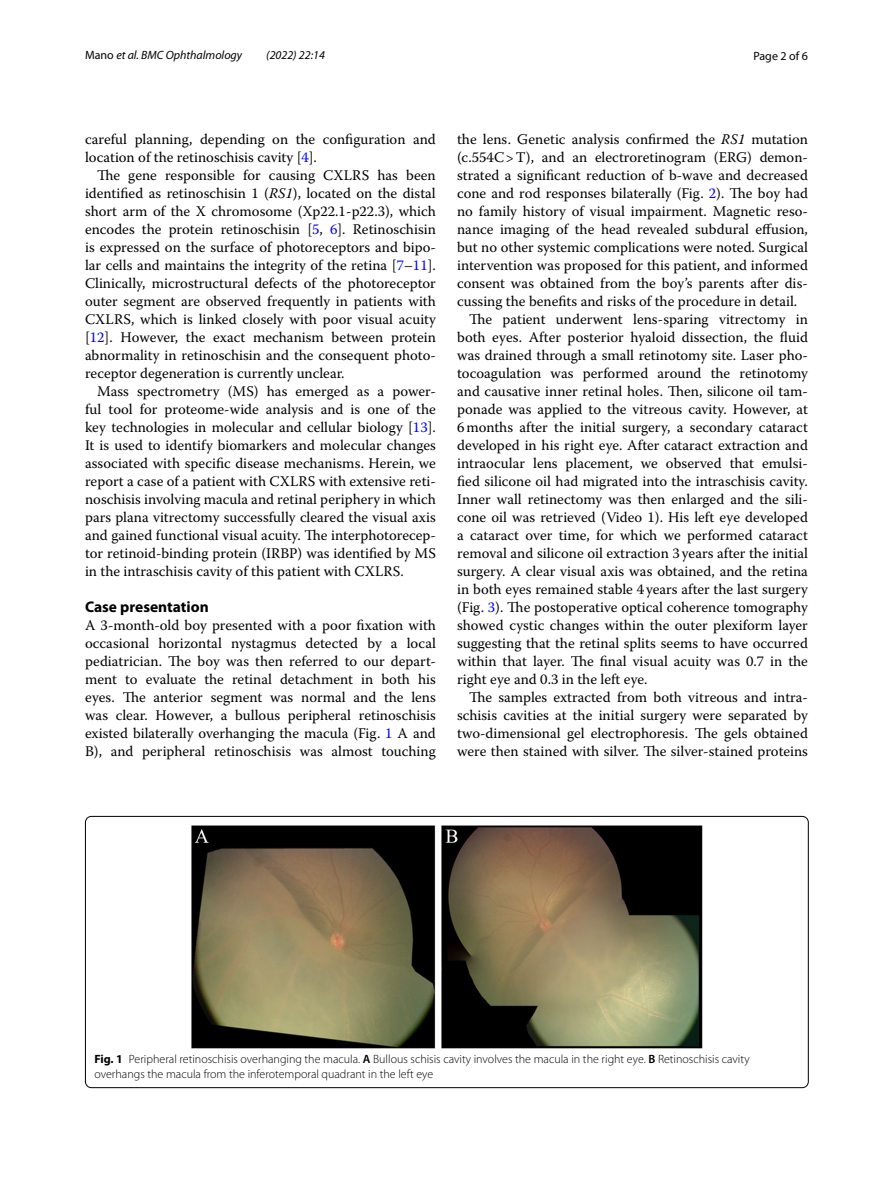
<style>
.page{position:relative;width:893px;height:1187px;background:#fff}
.page>*{position:absolute;margin:0;border:0;box-sizing:border-box;transform-origin:0 0}
.t1{font:700 15.45px "Myriad Pro";color:#000}
.t2{font:14.7px/18px "Warnock Pro";color:#000;text-align:justify}
.t3{font:300 12px/15px "Myriad Pro";color:#000}
.t4{font:italic 12px "Myriad Pro";color:#000}
.t5{font:12px "Myriad Pro";color:#000}
.s1{font-style:normal}
.s2{color:#00f}
.s3{font-style:italic}
.s4{font-weight:700}
.s5{font-weight:600}
</style>
<div class="page">
<img style="left:192px;top:825px;width:510px;height:222px">
<div style="left:85px;top:816px;width:723px;height:271px;border:1px solid #000;border-radius:6px"></div>
<p class="t4" style="left:85px;top:48px;width:159px"><span class="s1">Mano</span> et al. BMC Ophthalmology</p>
<p class="t4" style="left:266px;top:48px;width:60px">(2022) 22:14</p>
<p class="t5" style="left:753px;top:48px;width:56px">Page 2 of 6</p>
<p class="t2" style="left:85px;top:130px;width:352px">careful planning, depending on the configuration and location of the retinoschisis cavity [<span class="s2">4</span>].</p>
<p class="t2" style="left:85px;top:166px;width:352px;text-indent:12px">The gene responsible for causing CXLRS has been identified as retinoschisin 1 (<span class="s3">RS1</span>), located on the distal short arm of the X chromosome (Xp22.1-p22.3), which encodes the protein retinoschisin [<span class="s2">5</span>, <span class="s2">6</span>]. Retinoschisin is expressed on the surface of photoreceptors and bipo&shy;lar cells and maintains the integrity of the retina [<span class="s2">7</span>–<span class="s2">11</span>].<br>Clinically, microstructural defects of the photoreceptor outer segment are observed frequently in patients with CXLRS, which is linked closely with poor visual acuity [<span class="s2">12</span>]. However, the exact mechanism between protein abnormality in retinoschisin and the consequent photo&shy;receptor degeneration is currently unclear.</p>
<p class="t2" style="left:85px;top:382px;width:352px;text-indent:12px">Mass spectrometry (MS) has emerged as a power&shy;ful tool for proteome-wide analysis and is one of the key technologies in molecular and cellular biology [<span class="s2">13</span>].<br>It is used to identify biomarkers and molecular changes associated with specific disease mechanisms. Herein, we report a case of a patient with CXLRS with extensive reti&shy;noschisis involving macula and retinal periphery in which pars plana vitrectomy successfully cleared the visual axis and gained functional visual acuity. The interphotorecep&shy;tor retinoid-binding protein (IRBP) was identified by MS in the intraschisis cavity of this patient with CXLRS.</p>
<p class="t1" style="left:85px;top:596px;width:125px">Case presentation</p>
<p class="t2" style="left:85px;top:616px;width:352px">A 3-month-old boy presented with a poor fixation with occasional horizontal nystagmus detected by a local pediatrician. The boy was then referred to our depart&shy;ment to evaluate the retinal detachment in both his eyes. The anterior segment was normal and the lens was clear. However, a bullous peripheral retinoschisis existed bilaterally overhanging the macula (Fig. <span class="s2">1</span> A and B), and peripheral retinoschisis was almost touching</p>
<p class="t2" style="left:457px;top:130px;width:352px">the lens. Genetic analysis confirmed the <span class="s3">RS1</span> mutation</p>
<p class="t2" style="left:457px;top:148px;width:352px">(c.554C&gt;T), and an electroretinogram (ERG) demon-</p>
<p class="t2" style="left:457px;top:166px;width:352px">strated a significant reduction of b-wave and decreased</p>
<p class="t2" style="left:457px;top:184px;width:352px">cone and rod responses bilaterally (Fig. <span class="s2">2</span>). The boy had</p>
<p class="t2" style="left:457px;top:202px;width:352px">no family history of visual impairment. Magnetic reso-</p>
<p class="t2" style="left:457px;top:220px;width:352px">nance imaging of the head revealed subdural effusion,</p>
<p class="t2" style="left:457px;top:238px;width:352px">but no other systemic complications were noted. Surgical</p>
<p class="t2" style="left:457px;top:256px;width:352px">intervention was proposed for this patient, and informed</p>
<p class="t2" style="left:457px;top:274px;width:352px">consent was obtained from the boy’s parents after dis-</p>
<p class="t2" style="left:457px;top:292px;width:342px">cussing the benefits and risks of the procedure in detail.</p>
<p class="t2" style="left:469px;top:310px;width:340px">The patient underwent lens-sparing vitrectomy in</p>
<p class="t2" style="left:457px;top:328px;width:352px">both eyes. After posterior hyaloid dissection, the fluid</p>
<p class="t2" style="left:457px;top:346px;width:352px">was drained through a small retinotomy site. Laser pho-</p>
<p class="t2" style="left:457px;top:364px;width:352px">tocoagulation was performed around the retinotomy</p>
<p class="t2" style="left:457px;top:382px;width:352px">and causative inner retinal holes. Then, silicone oil tam-</p>
<p class="t2" style="left:457px;top:400px;width:352px">ponade was applied to the vitreous cavity. However, at</p>
<p class="t2" style="left:457px;top:418px;width:352px">6months after the initial surgery, a secondary cataract</p>
<p class="t2" style="left:457px;top:436px;width:352px">developed in his right eye. After cataract extraction and</p>
<p class="t2" style="left:457px;top:454px;width:352px">intraocular lens placement, we observed that emulsi-</p>
<p class="t2" style="left:457px;top:472px;width:352px">fied silicone oil had migrated into the intraschisis cavity.</p>
<p class="t2" style="left:457px;top:490px;width:352px">Inner wall retinectomy was then enlarged and the sili-</p>
<p class="t2" style="left:457px;top:508px;width:352px">cone oil was retrieved (Video 1). His left eye developed</p>
<p class="t2" style="left:457px;top:526px;width:352px">a cataract over time, for which we performed cataract</p>
<p class="t2" style="left:457px;top:544px;width:352px">removal and silicone oil extraction 3years after the initial</p>
<p class="t2" style="left:457px;top:562px;width:352px">surgery. A clear visual axis was obtained, and the retina</p>
<p class="t2" style="left:457px;top:580px;width:352px">in both eyes remained stable 4 years after the last surgery</p>
<p class="t2" style="left:457px;top:598px;width:352px">(Fig. <span class="s2">3</span>). The postoperative optical coherence tomography</p>
<p class="t2" style="left:457px;top:616px;width:352px">showed cystic changes within the outer plexiform layer</p>
<p class="t2" style="left:457px;top:634px;width:352px">suggesting that the retinal splits seems to have occurred</p>
<p class="t2" style="left:457px;top:652px;width:352px">within that layer. The final visual acuity was 0.7 in the</p>
<p class="t2" style="left:457px;top:670px;width:192px">right eye and 0.3 in the left eye.</p>
<p class="t2" style="left:469px;top:688px;width:340px">The samples extracted from both vitreous and intra-</p>
<p class="t2" style="left:457px;top:706px;width:352px">schisis cavities at the initial surgery were separated by</p>
<p class="t2" style="left:457px;top:724px;width:352px">two-dimensional gel electrophoresis. The gels obtained</p>
<p class="t2" style="left:457px;top:742px;width:352px">were then stained with silver. The silver-stained proteins</p>
<p class="t3" style="left:94px;top:1051px;width:657px"><span class="s4">Fig. 1</span> Peripheral retinoschisis overhanging the macula. <span class="s5">A</span> Bullous schisis cavity involves the macula in the right eye. <span class="s5">B</span> Retinoschisis cavity overhangs the macula from the inferotemporal quadrant in the left eye</p>
</div>
